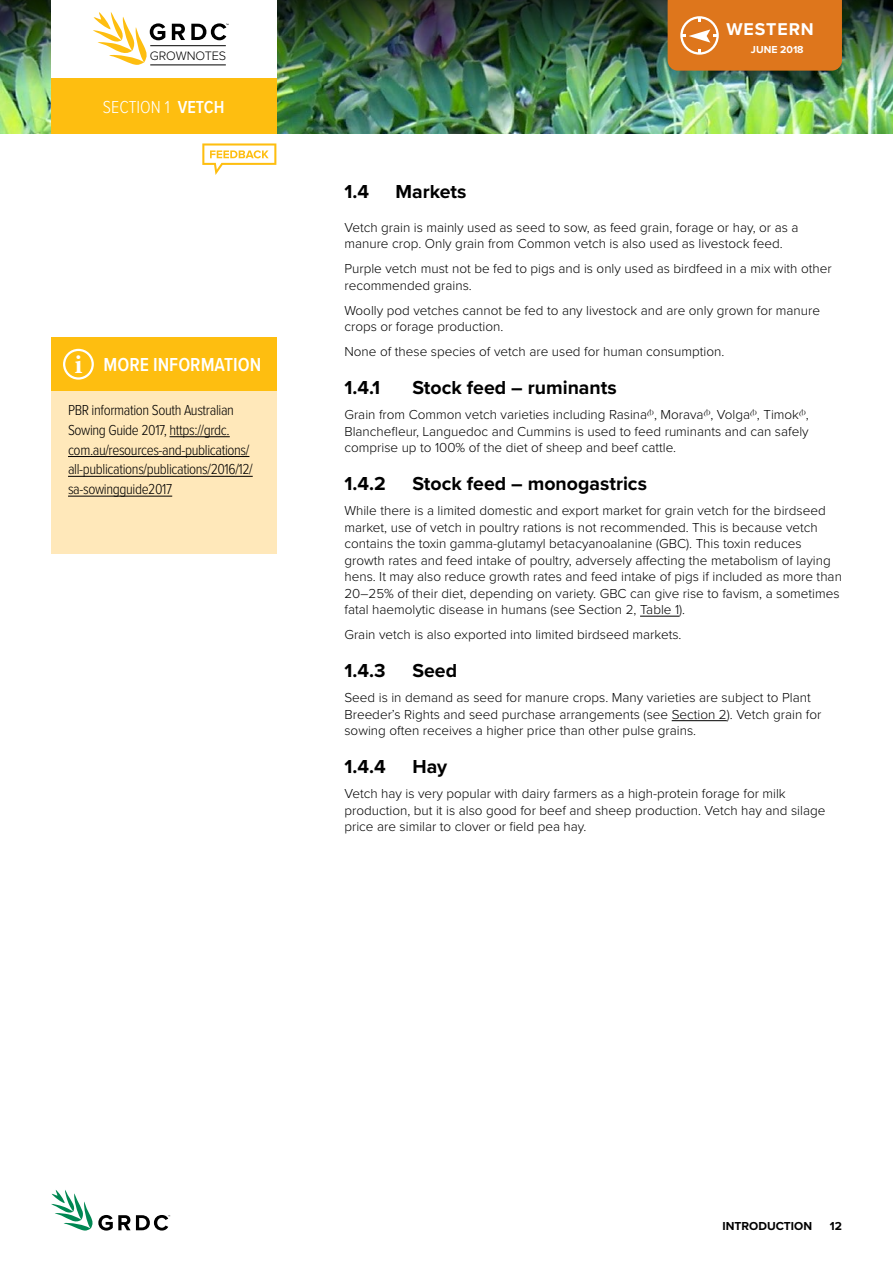
<style>
.page{position:relative;width:893px;height:1263px;background:#fff}
.page>*{position:absolute;margin:0;border:0;box-sizing:border-box;transform-origin:0 0}
.t1{font:700 19.5px "Proxima Nova";color:#000}
.t2{font:600 19.5px "Proxima Nova Cond";color:#fff}
.t3{font:300 18px "Proxima Nova Cond";color:#fff}
.t4{font:700 17.7px "Proxima Nova";letter-spacing:.05em;color:#fff}
.t5{font:300 15px/19.8px "Proxima Nova Cond";letter-spacing:-.025em;color:#000}
.t6{font:300 13.5px/16.5px "Proxima Nova";color:#000}
.t7{font:300 12.75px "Proxima Nova";letter-spacing:-.01em;color:#000}
.t8{font:700 12px "Proxima Nova";color:#000}
.t9{font:700 10.5px "Proxima Nova";color:#fff}
.s1{font-weight:600}
.s2{font-family:"Minion Pro";font-weight:700;font-size:27px}
</style>
<div class="page">
<img style="left:0;top:117px;width:893px;height:16px">
<img style="left:0;top:0;width:893px;height:117px">
<svg style="left:51px;top:1190px;width:119px;height:41px"></svg>
<div style="left:51px;top:0;width:225px;height:81px;background:#fff"></div>
<div style="left:51px;top:78px;width:225px;height:55px;background:#febe10"></div>
<hr style="left:150px;top:45px;width:76px;height:1px;background:#000">
<hr style="left:150px;top:65px;width:76px;height:1px;background:#000">
<svg style="left:93px;top:12px;width:72px;height:53px"></svg>
<svg style="left:172px;top:24px;width:13px;height:16px"></svg>
<svg style="left:191px;top:23px;width:38px;height:17px"></svg>
<div style="left:668px;top:0;width:174px;height:71px;background:#de761c"></div>
<hr style="left:640px;top:616px;width:39px;height:1px;background:#000">
<hr style="left:672px;top:720px;width:55px;height:1px;background:#000">
<div style="left:51px;top:339px;width:225px;height:215px;background:#ffe8ba"></div>
<hr style="left:170px;top:436px;width:60px;height:1px;background:#000">
<hr style="left:68px;top:456px;width:181px;height:1px;background:#000">
<hr style="left:68px;top:476px;width:185px;height:1px;background:#000">
<hr style="left:68px;top:496px;width:104px;height:1px;background:#000">
<div style="left:51px;top:338px;width:225px;height:53px;background:#febe10"></div>
<div style="left:63px;top:349px;width:31px;height:31px;border:2px solid #fff;border-radius:50%"></div>
<svg style="left:202px;top:143px;width:74px;height:32px"></svg>
<p class="t7" style="left:150px;top:48px;width:78px">GROWNOTES</p>
<h2 class="t3" style="left:103px;top:94px;width:123px">Section 1 <span class="s1">VETCH</span></h2>
<h1 class="t2" style="left:74px;top:350px;width:188px"><span class="s2">i</span> MORE INFORMATION</h1>
<p class="t5" style="left:68px;top:399px;width:186px">PBR information South Australian Sowing Guide 2017, https://grdc. com.au/resources-and-publications/ all-publications/publications/2016/12/ sa-sowingguide2017</p>
<h3 class="t4" style="left:726px;top:19px;width:89px">WESTERN</h3>
<p class="t9" style="left:751px;top:41px;width:54px">June 2018</p>
<h1 class="t1" style="left:344px;top:177px;width:26px">1.4</h1>
<h1 class="t1" style="left:395px;top:177px;width:72px">Markets</h1>
<p class="t6" style="left:344px;top:218px;width:455px">Vetch grain is mainly used as seed to sow, as feed grain, forage or hay, or as a manure crop. Only grain from Common vetch is also used as livestock feed.</p>
<p class="t6" style="left:344px;top:260px;width:489px">Purple vetch must not be fed to pigs and is only used as birdfeed in a mix with other recommended grains.</p>
<p class="t6" style="left:344px;top:301px;width:477px">Woolly pod vetches cannot be fed to any livestock and are only grown for manure crops or forage production.</p>
<p class="t6" style="left:344px;top:343px;width:381px">None of these species of vetch are used for human consumption.</p>
<h1 class="t1" style="left:344px;top:373px;width:37px">1.4.1</h1>
<h1 class="t1" style="left:412px;top:373px;width:206px">Stock feed – ruminants</h1>
<p class="t6" style="left:344px;top:406px;width:466px;text-align:justify">Grain from Common vetch varieties including Rasina<sup>A</sup>, Morava<sup>A</sup>, Volga<sup>A</sup>, Timok<sup>A</sup>, Blanchefleur, Languedoc and Cummins is used to feed ruminants and can safely comprise up to 100% of the diet of sheep and beef cattle.</p>
<h1 class="t1" style="left:344px;top:469px;width:43px">1.4.2</h1>
<h1 class="t1" style="left:412px;top:469px;width:236px">Stock feed – monogastrics</h1>
<p class="t6" style="left:344px;top:502px;width:499px">While there is a limited domestic and export market for grain vetch for the birdseed market, use of vetch in poultry rations is not recommended. This is because vetch contains the toxin gamma-glutamyl betacyanoalanine (GBC). This toxin reduces growth rates and feed intake of poultry, adversely affecting the metabolism of laying hens. It may also reduce growth rates and feed intake of pigs if included as more than 20–25% of their diet, depending on variety. GBC can give rise to favism, a sometimes fatal haemolytic disease in humans (see Section 2, Table 1).</p>
<p class="t6" style="left:344px;top:626px;width:339px">Grain vetch is also exported into limited birdseed markets.</p>
<h1 class="t1" style="left:344px;top:656px;width:43px">1.4.3</h1>
<h1 class="t1" style="left:412px;top:656px;width:46px">Seed</h1>
<p class="t6" style="left:344px;top:689px;width:478px">Seed is in demand as seed for manure crops. Many varieties are subject to Plant<br>Breeder’s Rights and seed purchase arrangements (see Section 2). Vetch grain for sowing often receives a higher price than other pulse grains.</p>
<h1 class="t1" style="left:344px;top:752px;width:43px">1.4.4</h1>
<h1 class="t1" style="left:412px;top:752px;width:36px">Hay</h1>
<p class="t6" style="left:344px;top:785px;width:482px">Vetch hay is very popular with dairy farmers as a high-protein forage for milk production, but it is also good for beef and sheep production. Vetch hay and silage price are similar to clover or field pea hay.</p>
<p class="t8" style="left:722px;top:1217px;width:91px">introduction</p>
<p class="t8" style="left:830px;top:1217px;width:14px">12</p>
</div>
